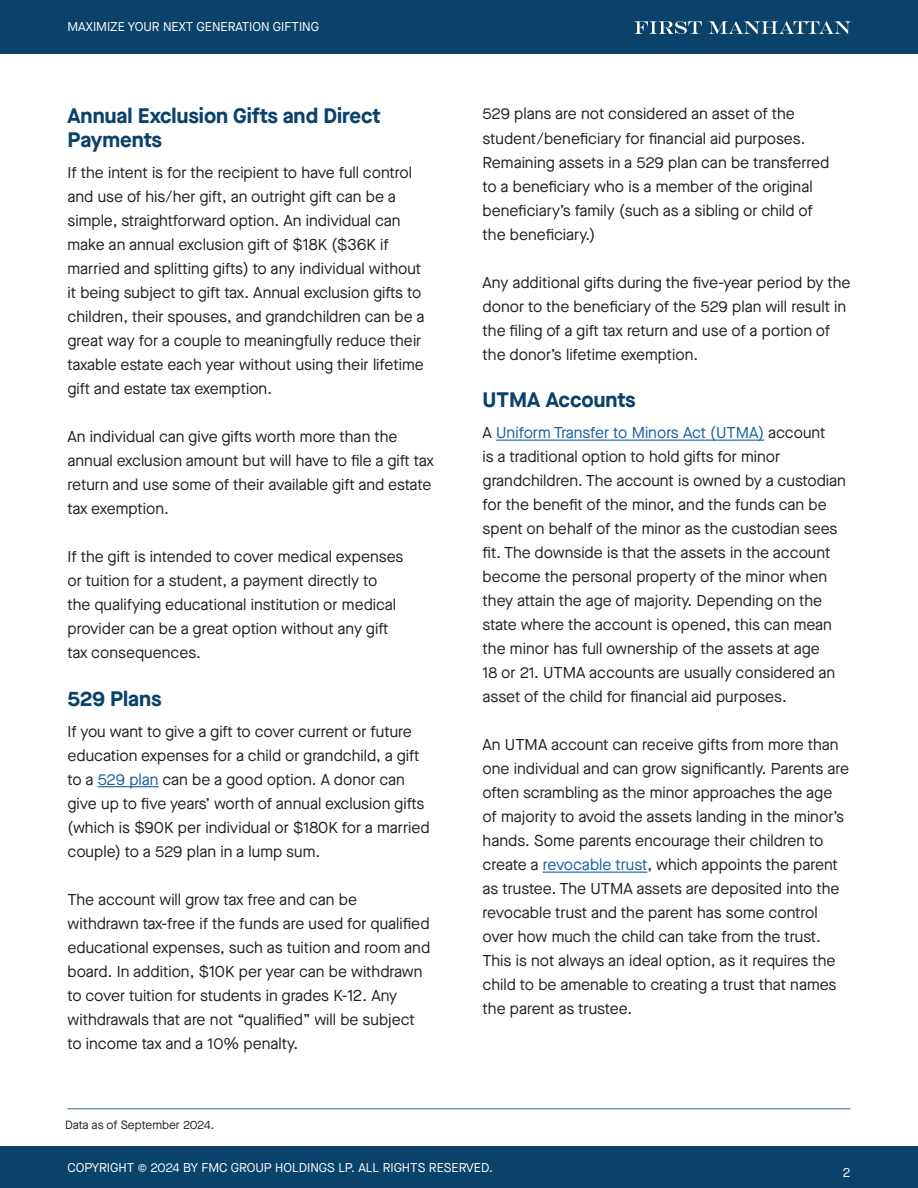
<style>
.page{position:relative;width:918px;height:1188px;background:#fff}
.page>*{position:absolute;margin:0;border:0;box-sizing:border-box;transform-origin:0 0}
.t1{font:700 21px/24px "Maison Neue";color:#0a426a}
.t2{font:15.75px/24px "Maison Neue";color:#231f20}
.t3{font:12.75px "Maison Neue";color:#fff}
.t4{font:12px "Maison Neue";color:#231f20}
.s1{color:#175d9e}
</style>
<div class="page">
<div style="left:0;top:1147px;width:918px;height:41px;background:#0a426a"></div>
<hr style="left:98px;top:786px;width:61px;height:1px;background:#175d9e">
<hr style="left:496px;top:440px;width:268px;height:1px;background:#175d9e">
<hr style="left:543px;top:872px;width:104px;height:1px;background:#175d9e">
<div style="left:0;top:0;width:918px;height:54px;background:#0a426a"></div>
<svg style="left:634px;top:21px;width:68px;height:13px"></svg>
<svg style="left:709px;top:21px;width:141px;height:13px"></svg>
<hr style="left:68px;top:1108px;width:782px;height:1px;background:#366883">
<p class="t3" style="left:68px;top:18px;width:253px">MAXIMIZE YOUR NEXT GENERATION GIFTING</p>
<h1 class="t1" style="left:68px;top:103px;width:315px">Annual Exclusion Gifts and Direct<br>Payments</h1>
<p class="t2" style="left:68px;top:160px;width:359px">If the intent is for the recipient to have full control and use of his/her gift, an outright gift can be a simple, straightforward option. An individual can make an annual exclusion gift of $18K ($36K if married and splitting gifts) to any individual without it being subject to gift tax. Annual exclusion gifts to children, their spouses, and grandchildren can be a great way for a couple to meaningfully reduce their taxable estate each year without using their lifetime gift and estate tax exemption.</p>
<p class="t2" style="left:68px;top:424px;width:368px">An individual can give gifts worth more than the annual exclusion amount but will have to file a gift tax return and use some of their available gift and estate tax exemption.</p>
<p class="t2" style="left:68px;top:545px;width:338px">If the gift is intended to cover medical expenses or tuition for a student, a payment directly to the qualifying educational institution or medical provider can be a great option without any gift tax consequences.</p>
<h1 class="t1" style="left:68px;top:686px;width:96px">529 Plans</h1>
<p class="t2" style="left:68px;top:719px;width:364px">If you want to give a gift to cover current or future education expenses for a child or grandchild, a gift to a <span class="s1">529 plan</span> can be a good option. A donor can give up to five years’ worth of annual exclusion gifts (which is $90K per individual or $180K for a married couple) to a 529 plan in a lump sum.</p>
<p class="t2" style="left:68px;top:887px;width:364px">The account will grow tax free and can be withdrawn tax-free if the funds are used for qualified educational expenses, such as tuition and room and board. In addition, $10K per year can be withdrawn to cover tuition for students in grades K-12. Any withdrawals that are not “qualified” will be subject to income tax and a 10% penalty.</p>
<p class="t4" style="left:65px;top:1117px;width:151px">Data as of September 2024.</p>
<p class="t2" style="left:483px;top:102px;width:348px">529 plans are not considered an asset of the student/beneficiary for financial aid purposes.<br>Remaining assets in a 529 plan can be transferred to a beneficiary who is a member of the original beneficiary’s family (such as a sibling or child of the beneficiary.)</p>
<p class="t2" style="left:483px;top:270px;width:369px">Any additional gifts during the five-year period by the donor to the beneficiary of the 529 plan will result in the filing of a gift tax return and use of a portion of the donor’s lifetime exemption.</p>
<h1 class="t1" style="left:483px;top:388px;width:155px">UTMA Accounts</h1>
<p class="t2" style="left:483px;top:421px;width:365px">A <span class="s1">Uniform Transfer to Minors Act (UTMA)</span> account<br>is a traditional option to hold gifts for minor grandchildren. The account is owned by a custodian for the benefit of the minor, and the funds can be spent on behalf of the minor as the custodian sees fit. The downside is that the assets in the account become the personal property of the minor when they attain the age of majority. Depending on the state where the account is opened, this can mean the minor has full ownership of the assets at age<br>18 or 21. UTMA accounts are usually considered an asset of the child for financial aid purposes.</p>
<p class="t2" style="left:483px;top:733px;width:368px">An UTMA account can receive gifts from more than one individual and can grow significantly. Parents are often scrambling as the minor approaches the age of majority to avoid the assets landing in the minor’s hands. Some parents encourage their children to create a <span class="s1">revocable trust</span>, which appoints the parent as trustee. The UTMA assets are deposited into the revocable trust and the parent has some control over how much the child can take from the trust.<br>This is not always an ideal option, as it requires the child to be amenable to creating a trust that names the parent as trustee.</p>
<p class="t3" style="left:68px;top:1159px;width:427px">COPYRIGHT © 2024 BY FMC GROUP HOLDINGS LP. ALL RIGHTS RESERVED.</p>
<p class="t3" style="left:843px;top:1164px;width:9px">2</p>
</div>
